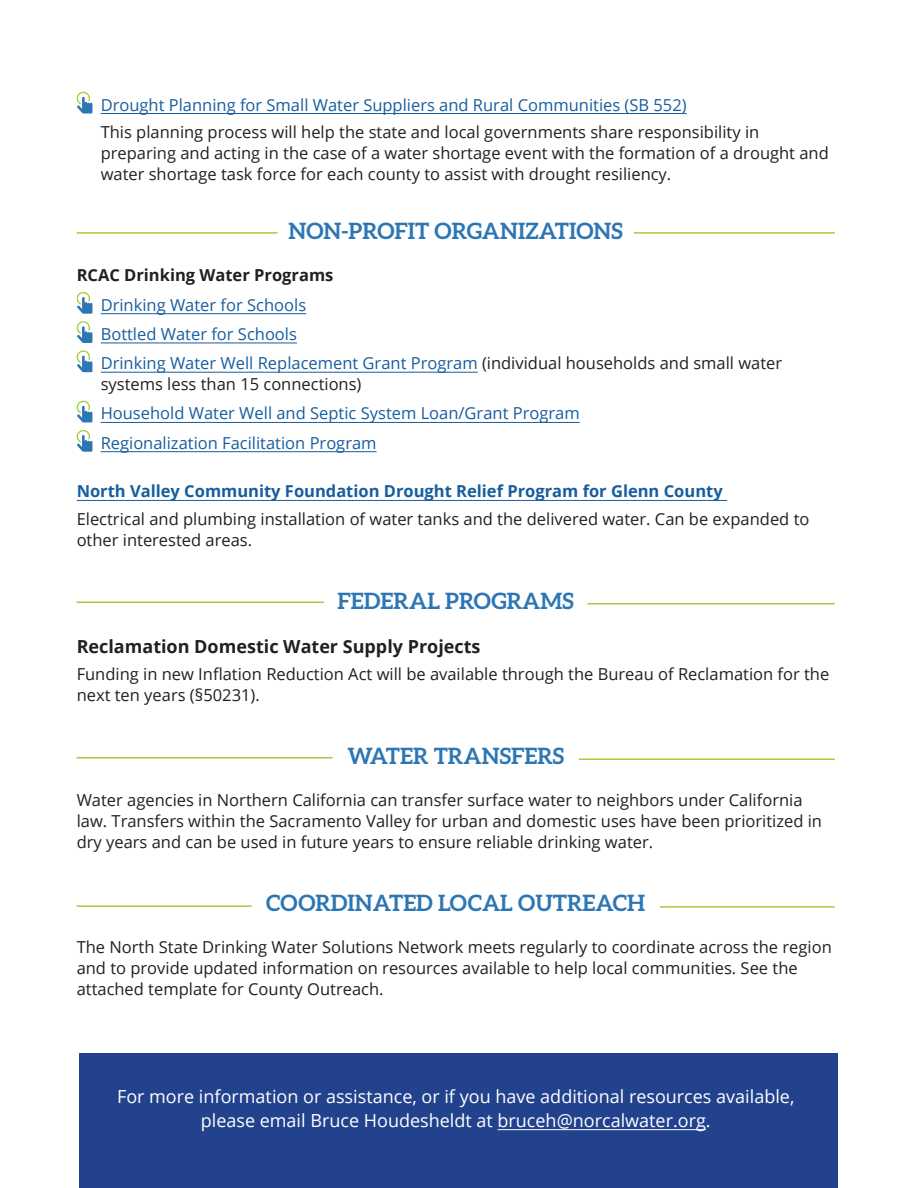
<style>
.page{position:relative;width:918px;height:1188px;background:#fff}
.page>*{position:absolute;margin:0;border:0;box-sizing:border-box;transform-origin:0 0}
.Paragraph_Style_3{font:700 22.5px "Aleo";color:#2c76b4}
.t1{font:18px/24px "Open Sans";color:#fff;text-align:center}
.t2{font:700 18px "Open Sans";color:#231f20}
.t3{font:16.5px/21px "Open Sans";color:#231f20}
.t4{font:16.5px "Open Sans";color:#175d9e}
.t5{font:700 16.5px "Open Sans";color:#175d9e}
.t6{font:700 16.5px "Open Sans";color:#231f20}
.s1{color:#175d9e}
</style>
<div class="page">
<div style="left:80px;top:1054px;width:758px;height:134px;background:#22428e"></div>
<hr style="left:101px;top:313px;width:205px;height:1px;background:#175d9e">
<hr style="left:101px;top:343px;width:196px;height:1px;background:#175d9e">
<hr style="left:101px;top:372px;width:377px;height:1px;background:#175d9e">
<hr style="left:101px;top:422px;width:479px;height:1px;background:#175d9e">
<hr style="left:101px;top:451px;width:276px;height:1px;background:#175d9e">
<hr style="left:77px;top:500px;width:650px;height:1px;background:#175d9e">
<svg style="left:76px;top:292px;width:16px;height:22px"></svg>
<svg style="left:76px;top:321px;width:16px;height:22px"></svg>
<svg style="left:76px;top:350px;width:16px;height:22px"></svg>
<svg style="left:76px;top:400px;width:16px;height:22px"></svg>
<svg style="left:76px;top:430px;width:16px;height:22px"></svg>
<hr style="left:498px;top:1129px;width:208px;height:1px;background:#fff">
<hr style="left:77px;top:232px;width:201px;height:2px;background:#a3cd3c">
<hr style="left:634px;top:232px;width:201px;height:2px;background:#a3cd3c">
<hr style="left:77px;top:602px;width:247px;height:1px;background:#a3cd3c">
<hr style="left:588px;top:603px;width:247px;height:1px;background:#a3cd3c">
<hr style="left:77px;top:757px;width:256px;height:2px;background:#a3cd3c">
<hr style="left:579px;top:759px;width:256px;height:1px;background:#a3cd3c">
<hr style="left:77px;top:905px;width:175px;height:2px;background:#a3cd3c">
<hr style="left:660px;top:906px;width:175px;height:2px;background:#a3cd3c">
<hr style="left:101px;top:113px;width:586px;height:1px;background:#175d9e">
<svg style="left:76px;top:91px;width:16px;height:23px"></svg>
<p class="t4" style="left:101px;top:93px;width:587px">Drought Planning for Small Water Suppliers and Rural Communities (SB 552)</p>
<p class="t3" style="left:101px;top:121px;width:730px">This planning process will help the state and local governments share responsibility in preparing and acting in the case of a water shortage event with the formation of a drought and water shortage task force for each county to assist with drought resiliency.</p>
<p class="Paragraph_Style_3" style="left:289px;top:218px;width:336px">NON-PROFIT ORGANIZATIONS</p>
<p class="t6" style="left:77px;top:264px;width:258px">RCAC Drinking Water Programs</p>
<p class="t4" style="left:101px;top:293px;width:207px">Drinking Water for Schools</p>
<p class="t4" style="left:101px;top:323px;width:198px">Bottled Water for Schools</p>
<p class="t3" style="left:101px;top:352px;width:683px"><span class="s1">Drinking Water Well Replacement Grant Program</span> (individual households and small water systems less than 15 connections)</p>
<p class="t4" style="left:101px;top:402px;width:481px">Household Water Well and Septic System Loan/Grant Program</p>
<p class="t4" style="left:101px;top:431px;width:277px">Regionalization Facilitation Program</p>
<p class="t5" style="left:77px;top:480px;width:648px">North Valley Community Foundation Drought Relief Program for Glenn County</p>
<p class="t3" style="left:77px;top:508px;width:734px">Electrical and plumbing installation of water tanks and the delivered water. Can be expanded to other interested areas.</p>
<p class="Paragraph_Style_3" style="left:338px;top:588px;width:238px">FEDERAL PROGRAMS</p>
<p class="t2" style="left:77px;top:633px;width:405px">Reclamation Domestic Water Supply Projects</p>
<p class="t3" style="left:77px;top:664px;width:754px">Funding in new Inflation Reduction Act will be available through the Bureau of Reclamation for the next ten years (§50231).</p>
<p class="Paragraph_Style_3" style="left:347px;top:743px;width:218px">WATER TRANSFERS</p>
<p class="t3" style="left:77px;top:790px;width:747px">Water agencies in Northern California can transfer surface water to neighbors under California law. Transfers within the Sacramento Valley for urban and domestic uses have been prioritized in dry years and can be used in future years to ensure reliable drinking water.</p>
<p class="Paragraph_Style_3" style="left:266px;top:890px;width:380px">COORDINATED LOCAL OUTREACH</p>
<p class="t3" style="left:77px;top:937px;width:757px">The North State Drinking Water Solutions Network meets regularly to coordinate across the region and to provide updated information on resources available to help local communities. See the attached template for County Outreach.</p>
<p class="t1" style="left:117px;top:1084px;width:679px">For more information or assistance, or if you have additional resources available, please email Bruce Houdesheldt at bruceh@norcalwater.org.</p>
</div>
